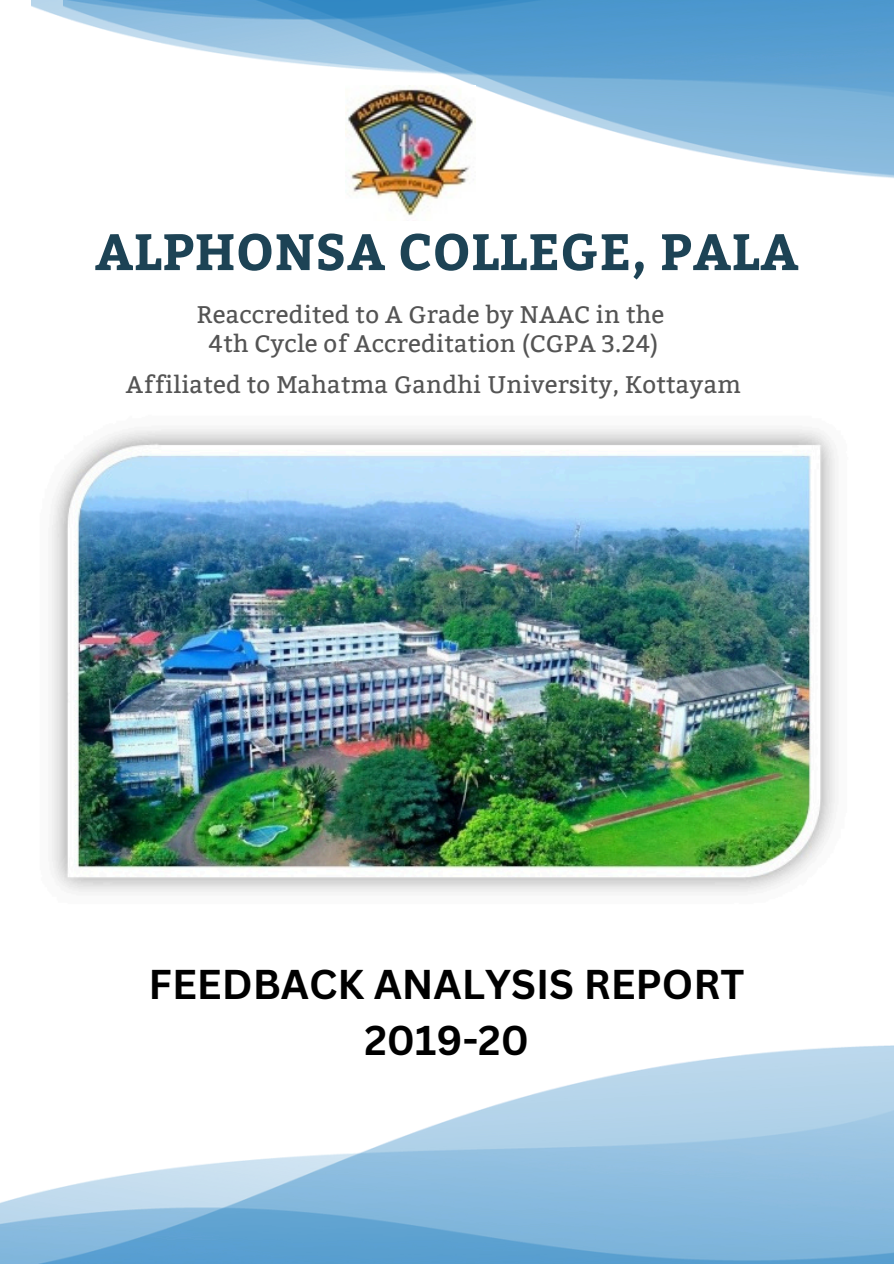
<style>
.page{position:relative;width:894px;height:1264px;background:#fff}
.page>*{position:absolute;margin:0;border:0;box-sizing:border-box;transform-origin:0 0}
.t1{font:700 51px "Bitter";letter-spacing:.01em;color:#1d4355}
.t2{font:700 40.5px/56.2px "Canva Sans";color:#000;text-align:center}
.t3{font:24px "Bitter";letter-spacing:.01em;color:#545454}
</style>
<div class="page">
<img style="left:0;top:1045px;width:893px;height:218px">
<img style="left:349px;top:182px;width:117px;height:34px">
<img style="left:63px;top:0;width:830px;height:182px">
<img style="left:51px;top:429px;width:784px;height:463px">
<p class="t1" style="left:95px;top:214px;width:705px">ALPHONSA COLLEGE, PALA</p>
<p class="t3" style="left:197px;top:301px;width:469px">Reaccredited to A Grade by NAAC in the</p>
<p class="t3" style="left:208px;top:330px;width:451px">4th Cycle of Accreditation (CGPA 3.24)</p>
<p class="t3" style="left:126px;top:370px;width:616px">Affiliated to Mahatma Gandhi University, Kottayam</p>
<h2 class="t2" style="left:149px;top:955px;width:597px">FEEDBACK ANALYSIS REPORT<br>2019-20</h2>
</div>
